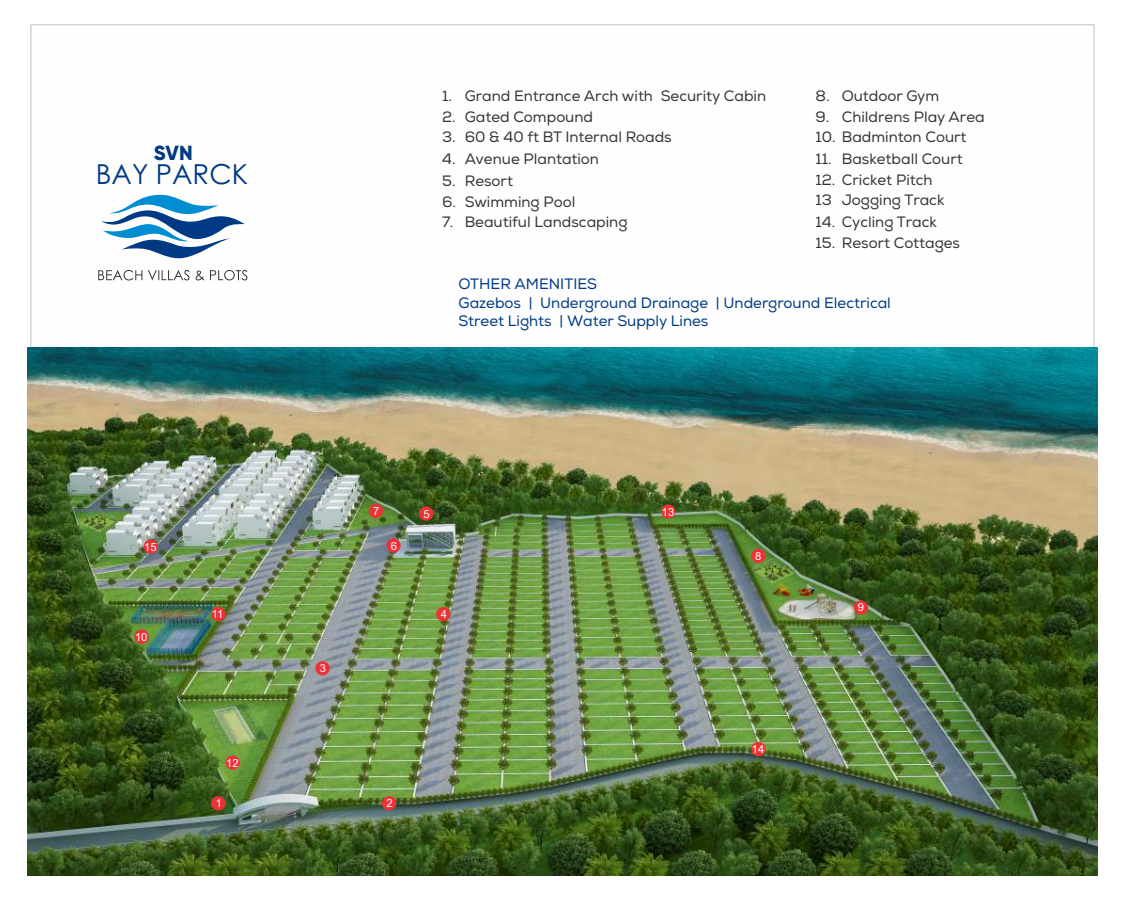
<style>
.page{position:relative;width:1125px;height:900px;background:#fff}
.page>*{position:absolute;margin:0;border:0;box-sizing:border-box;transform-origin:0 0}
.t1{font:27.5px "Century Gothic";color:#003a84}
.t2{font:800 20.38px "Gilroy";color:#003a84}
.t3{font:15px/20.4px "Nexa W01";color:#373435}
.t4{font:15px/18.6px "Nexa W01";color:#003a84}
.t5{font:11.25px "Arial";color:#fefefe}
</style>
<div class="page">
<img style="left:28px;top:348px;width:1069px;height:527px">
<div style="left:316px;top:661px;width:14px;height:14px;background:#ed3237;border:1px solid #ed3237;border-radius:50%"></div>
<div style="left:436px;top:607px;width:14px;height:14px;background:#ed3237;border:1px solid #ed3237;border-radius:50%"></div>
<div style="left:419px;top:507px;width:14px;height:14px;background:#ed3237;border:1px solid #ed3237;border-radius:50%"></div>
<div style="left:387px;top:539px;width:13px;height:13px;background:#ed3237;border:1px solid #ed3237;border-radius:50%"></div>
<div style="left:751px;top:742px;width:14px;height:14px;background:#ed3237;border:1px solid #ed3237;border-radius:50%"></div>
<div style="left:144px;top:540px;width:14px;height:14px;background:#ed3237;border:1px solid #ed3237;border-radius:50%"></div>
<div style="left:751px;top:549px;width:14px;height:14px;background:#ed3237;border:1px solid #ed3237;border-radius:50%"></div>
<div style="left:854px;top:601px;width:14px;height:13px;background:#ed3237;border:1px solid #ed3237;border-radius:50%"></div>
<div style="left:661px;top:505px;width:14px;height:14px;background:#ed3237;border:1px solid #ed3237;border-radius:50%"></div>
<div style="left:226px;top:756px;width:14px;height:14px;background:#ed3237;border:1px solid #ed3237;border-radius:50%"></div>
<div style="left:135px;top:630px;width:14px;height:14px;background:#ed3237;border:1px solid #ed3237;border-radius:50%"></div>
<div style="left:211px;top:607px;width:14px;height:14px;background:#ed3237;border:1px solid #ed3237;border-radius:50%"></div>
<div style="left:369px;top:504px;width:14px;height:14px;background:#ed3237;border:1px solid #ed3237;border-radius:50%"></div>
<div style="left:382px;top:796px;width:14px;height:14px;background:#ed3237;border:1px solid #ed3237;border-radius:50%"></div>
<div style="left:211px;top:796px;width:14px;height:14px;background:#ed3237;border:1px solid #ed3237;border-radius:50%"></div>
<svg style="left:101px;top:195px;width:144px;height:63px"></svg>
<svg style="left:98px;top:270px;width:150px;height:10px"></svg>
<h2 class="t2" style="left:154px;top:144px;width:40px">SVN</h2>
<h1 class="t1" style="left:96px;top:164px;width:154px">BAY PARCK</h1>
<p class="t5" style="left:144px;top:542px;width:14px">15</p>
<p class="t5" style="left:135px;top:632px;width:14px">10</p>
<p class="t5" style="left:212px;top:610px;width:13px">11</p>
<p class="t5" style="left:226px;top:758px;width:14px">12</p>
<p class="t5" style="left:216px;top:799px;width:8px">1</p>
<p class="t3" style="left:442px;top:86px;width:326px">1. Grand Entrance Arch with Security Cabin</p>
<p class="t3" style="left:442px;top:106px;width:152px">2. Gated Compound</p>
<p class="t3" style="left:442px;top:127px;width:231px">3. 60 &amp; 40 ft BT Internal Roads</p>
<p class="t3" style="left:442px;top:149px;width:158px">4. Avenue Plantation</p>
<p class="t3" style="left:442px;top:171px;width:72px">5. Resort</p>
<p class="t3" style="left:442px;top:192px;width:135px">6. Swimming Pool</p>
<p class="t3" style="left:442px;top:212px;width:187px">7. Beautiful Landscaping</p>
<p class="t3" style="left:816px;top:86px;width:125px">8. Outdoor Gym</p>
<p class="t3" style="left:816px;top:106px;width:171px">9. Childrens Play Area</p>
<p class="t3" style="left:816px;top:127px;width:153px">10. Badminton Court</p>
<p class="t3" style="left:816px;top:149px;width:149px">11. Basketball Court</p>
<p class="t3" style="left:816px;top:170px;width:130px">12. Cricket Pitch<br>13 Jogging Track</p>
<p class="t3" style="left:816px;top:212px;width:123px">14. Cycling Track</p>
<p class="t3" style="left:816px;top:233px;width:146px">15. Resort Cottages</p>
<p class="t4" style="left:459px;top:275px;width:434px">OTHER AMENITIES<br>Gazebos | Underground Drainage | Underground Electrical<br>Street Lights | Water Supply Lines</p>
<p class="t5" style="left:320px;top:664px;width:8px">3</p>
<p class="t5" style="left:373px;top:507px;width:8px">7</p>
<p class="t5" style="left:424px;top:509px;width:8px">5</p>
<p class="t5" style="left:391px;top:541px;width:8px">6</p>
<p class="t5" style="left:441px;top:610px;width:8px">4</p>
<p class="t5" style="left:386px;top:799px;width:8px">2</p>
<p class="t5" style="left:662px;top:507px;width:14px">13</p>
<p class="t5" style="left:755px;top:552px;width:8px">8</p>
<p class="t5" style="left:752px;top:745px;width:14px">14</p>
<p class="t5" style="left:858px;top:603px;width:8px">9</p>
</div>
